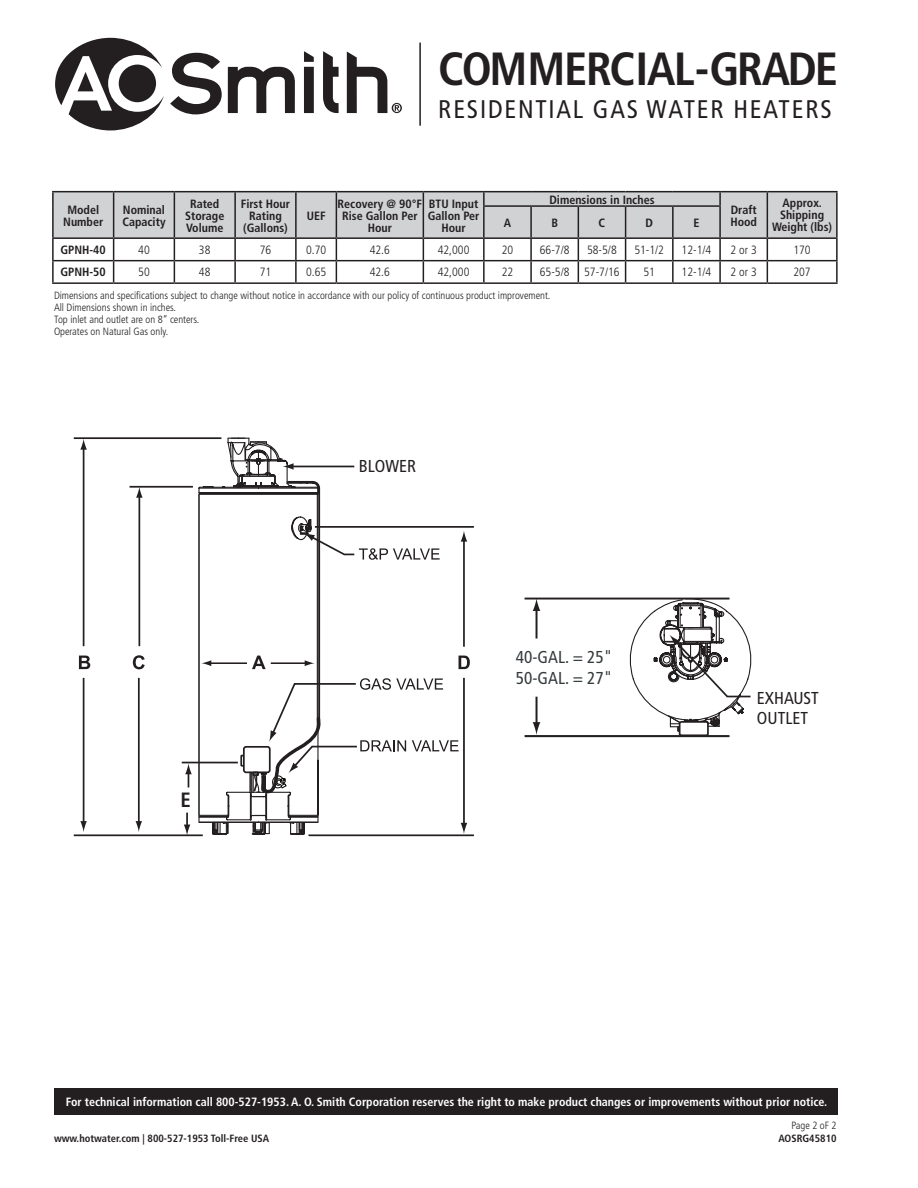
<style>
.page{position:relative;width:918px;height:1188px;background:#fff}
.page>*{position:absolute;margin:0;border:0;box-sizing:border-box;transform-origin:0 0}
.t1{font:700 condensed 46.5px "Frutiger LT Std";letter-spacing:-.025em;color:#231f20}
.t2{font:condensed 25.5px "Frutiger LT Std";letter-spacing:.07em;color:#231f20}
.t3{font:700 condensed 20.7px "Frutiger LT Std";color:#231f20}
.t4{font:condensed 17.25px/20.7px "Frutiger LT Std";color:#333a3b}
.t5{font:condensed 17.25px/20.7px "Frutiger LT Std";color:#231f20}
.AOS_Header_Row{font:700 condensed 12px/12px "Frutiger LT Std";color:#231f20;text-align:center}
.Bottom_bar{font:700 condensed 12px "Frutiger LT Std";color:#fff}
.Cell_Body{font:300 condensed 12px "Frutiger LT Std";color:#231f20}
.Left_Header_Row{font:700 condensed 12px "Frutiger LT Std";color:#231f20}
.Fine_Print{font:300 condensed 10.5px "Frutiger LT Std";color:#231f20}
.FooterLeftBottom{font:700 condensed 10.5px "Frutiger LT Std";color:#231f20}
.FooterRightBottom{font:700 condensed 10.5px "Frutiger LT Std";color:#231f20}
.Footer_Right_Top{font:300 condensed 10.5px "Frutiger LT Std";color:#231f20}
</style>
<div class="page">
<div style="left:55px;top:1088px;width:783px;height:27px;background:#231f20"></div>
<svg style="left:79px;top:656px;width:11px;height:13px"></svg>
<svg style="left:133px;top:655px;width:12px;height:14px"></svg>
<hr style="left:83px;top:447px;width:1px;height:199px;background:#231f20">
<svg style="left:80px;top:439px;width:7px;height:11px"></svg>
<hr style="left:83px;top:678px;width:1px;height:145px;background:#231f20">
<svg style="left:80px;top:821px;width:7px;height:11px"></svg>
<hr style="left:139px;top:496px;width:1px;height:150px;background:#231f20">
<svg style="left:136px;top:488px;width:7px;height:10px"></svg>
<hr style="left:138px;top:678px;width:2px;height:145px;background:#231f20">
<svg style="left:136px;top:821px;width:6px;height:11px"></svg>
<hr style="left:536px;top:608px;width:2px;height:31px;background:#231f20">
<svg style="left:533px;top:600px;width:7px;height:11px"></svg>
<hr style="left:536px;top:697px;width:2px;height:28px;background:#231f20">
<svg style="left:533px;top:722px;width:7px;height:13px"></svg>
<hr style="left:74px;top:437px;width:147px;height:2px;background:#231f20">
<hr style="left:130px;top:486px;width:63px;height:2px;background:#231f20">
<hr style="left:182px;top:762px;width:56px;height:1px;background:#231f20">
<hr style="left:74px;top:834px;width:129px;height:2px;background:#231f20">
<hr style="left:308px;top:834px;width:166px;height:2px;background:#231f20">
<hr style="left:315px;top:526px;width:159px;height:2px;background:#231f20">
<hr style="left:525px;top:598px;width:204px;height:2px;background:#231f20">
<hr style="left:525px;top:735px;width:204px;height:2px;background:#231f20">
<svg style="left:198px;top:437px;width:272px;height:398px"></svg>
<svg style="left:625px;top:598px;width:127px;height:139px"></svg>
<svg style="left:185px;top:763px;width:7px;height:25px"></svg>
<svg style="left:184px;top:813px;width:6px;height:22px"></svg>
<hr style="left:767px;top:191px;width:71px;height:1px;background:#231f20">
<hr style="left:52px;top:282px;width:62px;height:2px;background:#231f20">
<hr style="left:114px;top:282px;width:60px;height:2px;background:#231f20">
<hr style="left:174px;top:282px;width:61px;height:2px;background:#231f20">
<hr style="left:235px;top:282px;width:61px;height:2px;background:#231f20">
<hr style="left:296px;top:282px;width:40px;height:2px;background:#231f20">
<hr style="left:336px;top:282px;width:87px;height:2px;background:#231f20">
<hr style="left:423px;top:282px;width:61px;height:2px;background:#231f20">
<hr style="left:484px;top:282px;width:47px;height:2px;background:#231f20">
<hr style="left:531px;top:282px;width:47px;height:2px;background:#231f20">
<hr style="left:578px;top:282px;width:48px;height:2px;background:#231f20">
<hr style="left:626px;top:282px;width:47px;height:2px;background:#231f20">
<hr style="left:673px;top:282px;width:47px;height:2px;background:#231f20">
<hr style="left:720px;top:282px;width:47px;height:2px;background:#231f20">
<hr style="left:767px;top:282px;width:71px;height:2px;background:#231f20">
<hr style="left:52px;top:191px;width:62px;height:1px;background:#231f20">
<hr style="left:114px;top:191px;width:60px;height:1px;background:#231f20">
<hr style="left:174px;top:191px;width:61px;height:1px;background:#231f20">
<hr style="left:235px;top:191px;width:61px;height:1px;background:#231f20">
<hr style="left:296px;top:191px;width:40px;height:1px;background:#231f20">
<hr style="left:336px;top:191px;width:87px;height:1px;background:#231f20">
<hr style="left:423px;top:191px;width:61px;height:1px;background:#231f20">
<hr style="left:484px;top:191px;width:47px;height:1px;background:#231f20">
<hr style="left:531px;top:191px;width:47px;height:1px;background:#231f20">
<hr style="left:578px;top:191px;width:48px;height:1px;background:#231f20">
<hr style="left:626px;top:191px;width:47px;height:1px;background:#231f20">
<hr style="left:673px;top:191px;width:47px;height:1px;background:#231f20">
<hr style="left:720px;top:191px;width:47px;height:1px;background:#231f20">
<svg style="left:52px;top:192px;width:786px;height:90px"></svg>
<hr style="left:483px;top:207px;width:2px;height:30px;background:#231f20">
<hr style="left:672px;top:207px;width:2px;height:30px;background:#231f20">
<hr style="left:530px;top:207px;width:2px;height:30px;background:#231f20">
<hr style="left:625px;top:207px;width:1px;height:30px;background:#231f20">
<hr style="left:578px;top:207px;width:1px;height:30px;background:#231f20">
<svg style="left:228px;top:67px;width:67px;height:46px"></svg>
<svg style="left:323px;top:51px;width:16px;height:62px"></svg>
<svg style="left:304px;top:51px;width:10px;height:62px"></svg>
<svg style="left:347px;top:52px;width:55px;height:61px"></svg>
<svg style="left:55px;top:38px;width:167px;height:92px"></svg>
<hr style="left:419px;top:43px;width:2px;height:83px;background:#231f20">
<p class="t1" style="left:438px;top:41px;width:401px">COMMERCIAL-GRADE</p>
<p class="t2" style="left:438px;top:94px;width:395px">RESIDENTIAL GAS WATER HEATERS</p>
<p class="AOS_Header_Row" style="left:63px;top:204px;width:42px">Model<br>Number</p>
<p class="AOS_Header_Row" style="left:122px;top:204px;width:45px;text-align:left">Nominal<br>Capacity</p>
<p class="AOS_Header_Row" style="left:185px;top:198px;width:41px">Rated<br>Storage<br>Volume</p>
<p class="AOS_Header_Row" style="left:241px;top:198px;width:51px">First Hour<br>Rating (Gallons)</p>
<p class="AOS_Header_Row" style="left:307px;top:210px;width:20px">UEF</p>
<p class="AOS_Header_Row" style="left:338px;top:198px;width:86px">Recovery @ 90°F<br>Rise Gallon Per<br>Hour</p>
<p class="AOS_Header_Row" style="left:428px;top:198px;width:53px">BTU Input<br>Gallon Per<br>Hour</p>
<p class="AOS_Header_Row" style="left:549px;top:194px;width:107px">Dimensions in Inches</p>
<p class="AOS_Header_Row" style="left:504px;top:217px;width:9px">A</p>
<p class="AOS_Header_Row" style="left:551px;top:217px;width:8px">B</p>
<p class="AOS_Header_Row" style="left:599px;top:217px;width:8px">C</p>
<p class="AOS_Header_Row" style="left:645px;top:217px;width:9px">D</p>
<p class="AOS_Header_Row" style="left:693px;top:216px;width:7px">E</p>
<p class="AOS_Header_Row" style="left:730px;top:204px;width:28px;text-align:left">Draft<br>Hood</p>
<p class="AOS_Header_Row" style="left:772px;top:197px;width:62px">Approx.<br>Shipping<br>Weight (lbs)</p>
<p class="Left_Header_Row" style="left:60px;top:243px;width:47px">GPNH-40</p>
<p class="Cell_Body" style="left:138px;top:243px;width:13px">40</p>
<p class="Cell_Body" style="left:199px;top:243px;width:13px">38</p>
<p class="Cell_Body" style="left:260px;top:243px;width:13px">76</p>
<p class="Cell_Body" style="left:306px;top:243px;width:22px">0.70</p>
<p class="Cell_Body" style="left:370px;top:243px;width:22px">42.6</p>
<p class="Cell_Body" style="left:438px;top:243px;width:33px">42,000</p>
<p class="Cell_Body" style="left:502px;top:243px;width:13px">20</p>
<p class="Cell_Body" style="left:540px;top:243px;width:31px">66-7/8</p>
<p class="Cell_Body" style="left:587px;top:243px;width:31px">58-5/8</p>
<p class="Cell_Body" style="left:634px;top:243px;width:31px">51-1/2</p>
<p class="Cell_Body" style="left:682px;top:243px;width:31px">12-1/4</p>
<p class="Cell_Body" style="left:731px;top:243px;width:28px">2 or 3</p>
<p class="Cell_Body" style="left:793px;top:243px;width:19px">170</p>
<p class="Left_Header_Row" style="left:60px;top:265px;width:47px">GPNH-50</p>
<p class="Cell_Body" style="left:138px;top:265px;width:13px">50</p>
<p class="Cell_Body" style="left:199px;top:265px;width:13px">48</p>
<p class="Cell_Body" style="left:260px;top:265px;width:13px">71</p>
<p class="Cell_Body" style="left:306px;top:265px;width:22px">0.65</p>
<p class="Cell_Body" style="left:370px;top:265px;width:22px">42.6</p>
<p class="Cell_Body" style="left:438px;top:265px;width:33px">42,000</p>
<p class="Cell_Body" style="left:502px;top:265px;width:13px">22</p>
<p class="Cell_Body" style="left:540px;top:265px;width:31px">65-5/8</p>
<p class="Cell_Body" style="left:584px;top:265px;width:37px">57-7/16</p>
<p class="Cell_Body" style="left:643px;top:265px;width:13px">51</p>
<p class="Cell_Body" style="left:682px;top:265px;width:31px">12-1/4</p>
<p class="Cell_Body" style="left:731px;top:265px;width:28px">2 or 3</p>
<p class="Cell_Body" style="left:793px;top:265px;width:19px">207</p>
<p class="Fine_Print" style="left:54px;top:289px;width:498px">Dimensions and specifications subject to change without notice in accordance with our policy of continuous product improvement.</p>
<p class="Fine_Print" style="left:54px;top:301px;width:124px">All Dimensions shown in inches.</p>
<p class="Fine_Print" style="left:54px;top:313px;width:147px">Top inlet and outlet are on 8” centers.</p>
<p class="Fine_Print" style="left:54px;top:325px;width:116px">Operates on Natural Gas only.</p>
<p class="t3" style="left:181px;top:788px;width:12px">E</p>
<p class="t5" style="left:359px;top:456px;width:59px">BLOWER</p>
<p class="t4" style="left:516px;top:647px;width:98px">40-GAL. = 25"<br>50-GAL. = 27"</p>
<p class="t5" style="left:757px;top:687px;width:63px">EXHAUST<br>OUTLET</p>
<p class="Bottom_bar" style="left:66px;top:1095px;width:763px">For technical information call 800-527-1953. A. O. Smith Corporation reserves the right to make product changes or improvements without prior notice.</p>
<p class="FooterLeftBottom" style="left:54px;top:1132px;width:217px">www.hotwater.com | 800-527-1953 Toll-Free USA</p>
<p class="Footer_Right_Top" style="left:791px;top:1119px;width:47px">Page 2 oF 2</p>
<p class="FooterRightBottom" style="left:778px;top:1132px;width:60px">AOSRG45810</p>
</div>
